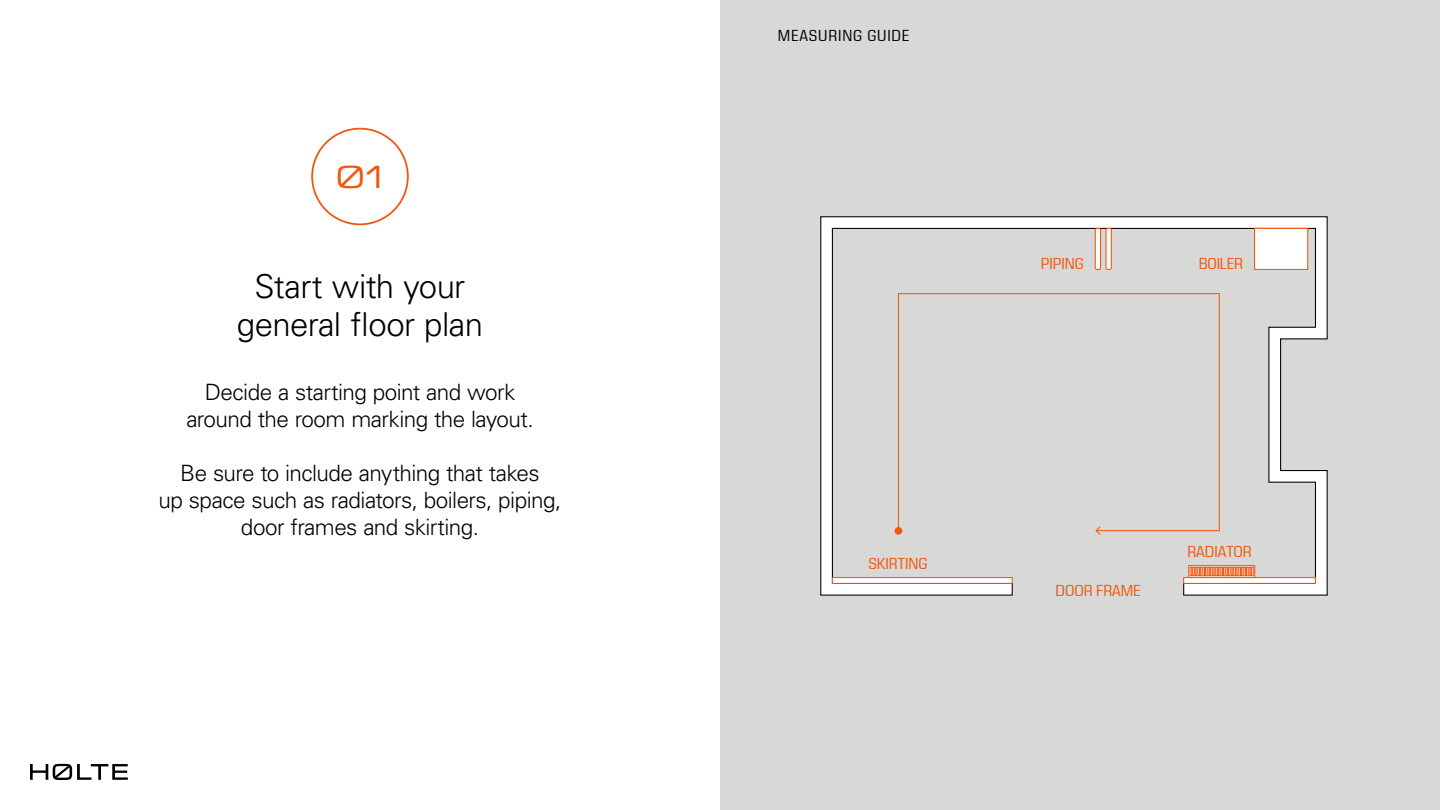
<style>
.page{position:relative;width:1440px;height:810px;background:#fff}
.page>*{position:absolute;margin:0;border:0;box-sizing:border-box;transform-origin:0 0}
.t1{font:300 33px/37.5px "Univers LT Std";letter-spacing:-.02em;color:#000;text-align:center}
.t2{font:33px "Stocc Eurostile Next Extended";color:#f1570e}
.t3{font:300 22.5px/27px "Univers LT Std";letter-spacing:-.025em;color:#000;text-align:center}
.t4{font:16.5px "Stocc Eurostile Next Narrow";color:#f1570e}
.t5{font:16.5px "Stocc Eurostile Next Narrow";letter-spacing:.05em;color:#000}
</style>
<div class="page">
<div style="left:720px;top:0;width:720px;height:810px;background:#d8d8d6"></div>
<svg style="left:820px;top:216px;width:508px;height:380px"></svg>
<div style="left:1255px;top:228px;width:53px;height:41px;background:#fff"></div>
<div style="left:1254px;top:228px;width:54px;height:42px;border:1px solid #f1570e"></div>
<div style="left:832px;top:578px;width:180px;height:5px;background:#fff"></div>
<div style="left:832px;top:577px;width:181px;height:7px;border:1px solid #f1570e"></div>
<div style="left:1184px;top:578px;width:131px;height:5px;background:#fff"></div>
<div style="left:1183px;top:577px;width:133px;height:7px;border:1px solid #f1570e"></div>
<div style="left:1188px;top:565px;width:67px;height:13px;border:1px solid #f1570e"></div>
<div style="left:1106px;top:228px;width:5px;height:41px;background:#fff;border-radius:2px"></div>
<div style="left:1106px;top:228px;width:6px;height:42px;border:1px solid #f1570e;border-radius:2px"></div>
<div style="left:1095px;top:228px;width:6px;height:41px;background:#fff;border-radius:2px"></div>
<div style="left:1095px;top:228px;width:6px;height:42px;border:1px solid #f1570e;border-radius:2px"></div>
<svg style="left:1190px;top:567px;width:63px;height:9px"></svg>
<svg style="left:30px;top:764px;width:98px;height:16px"></svg>
<div style="left:311px;top:128px;width:98px;height:97px;border:2px solid #f1570e;border-radius:50%"></div>
<h1 class="t2" style="left:336px;top:159px;width:50px">01</h1>
<h1 class="t1" style="left:237px;top:268px;width:248px">Start with your general floor plan</h1>
<p class="t3" style="left:186px;top:379px;width:349px">Decide a starting point and work around the room marking the layout.</p>
<p class="t3" style="left:159px;top:460px;width:404px">Be sure to include anything that takes<br>up space such as radiators, boilers, piping, door frames and skirting.</p>
<p class="t5" style="left:778px;top:27px;width:133px">MEASURING GUIDE</p>
<p class="t4" style="left:868px;top:555px;width:61px">SKIRTING</p>
<p class="t4" style="left:1041px;top:254px;width:44px">PIPING</p>
<p class="t4" style="left:1199px;top:254px;width:46px">BOILER</p>
<p class="t4" style="left:1056px;top:581px;width:87px">DOOR FRAME</p>
<p class="t4" style="left:1187px;top:543px;width:66px">RADIATOR</p>
</div>
